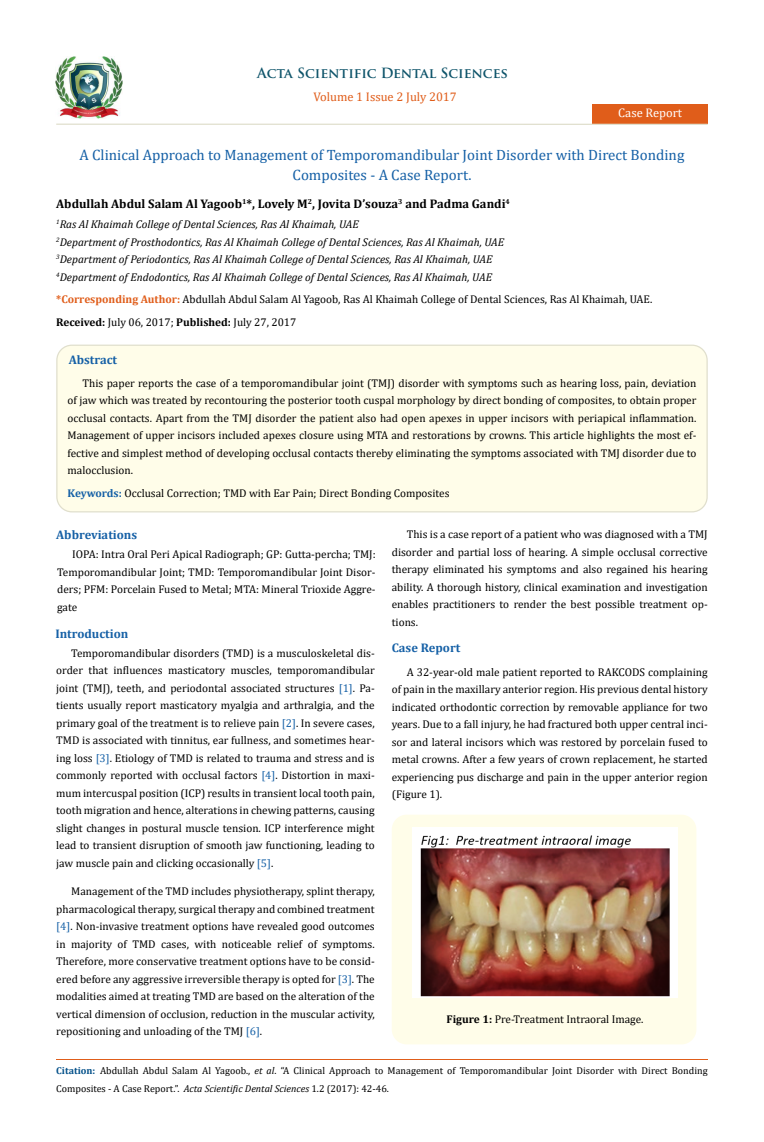
<style>
.page{position:relative;width:764px;height:1142px;background:#fff}
.page>*{position:absolute;margin:0;border:0;box-sizing:border-box;transform-origin:0 0}
.t1{font:15px/20px "Cambria";color:#1560a6;text-align:center}
.t2{font:700 13.75px "Trajan Pro";color:#0e546a}
.t3{font:700 12.5px "Cambria";color:#000}
.t4{font:700 12.5px "Cambria";color:#1560a6}
.t5{font:12.5px "Cambria";color:#e05d1a}
.t6{font:12.5px "Cambria";color:#fff}
.t7{font:11.25px/17.5px "Cambria";color:#000;text-align:justify}
.t8{font:italic 11.25px/17.5px "Cambria";color:#000}
.t9{font:10px/17.5px "Cambria";color:#000}
.s1{font-weight:700;color:#e05d1a}
.s2{font-weight:700}
.s3{font-weight:700;color:#1560a6}
.s4{color:#1560a6}
.s5{font-weight:700;color:#035089}
.s6{font-style:italic}
</style>
<div class="page">
<img style="left:56px;top:57px;width:66px;height:61px">
<div style="left:592px;top:104px;width:115px;height:19px;background:#e05d1a"></div>
<div style="left:57px;top:345px;width:650px;height:166px;background:#fffde9;border-radius:15px"></div>
<div style="left:56px;top:344px;width:652px;height:168px;border:1px solid #e0dfcd;border-radius:15px"></div>
<div style="left:392px;top:814px;width:304px;height:230px;background:#fffde9;border-radius:15px"></div>
<img style="left:412px;top:827px;width:265px;height:170px">
<hr style="left:56px;top:1058px;width:651px;height:1px;background:#e05d1a">
<hr style="left:56px;top:123px;width:651px;height:2px;background:#e0dfcd">
<p class="t2" style="left:257px;top:64px;width:252px">Acta Scientific Dental Sciences</p>
<p class="t5" style="left:313px;top:90px;width:145px">Volume 1 Issue 2 July 2017</p>
<p class="t6" style="left:618px;top:105px;width:65px">Case Report</p>
<h1 class="t1" style="left:80px;top:145px;width:606px">A Clinical Approach to Management of Temporomandibular Joint Disorder with Direct Bonding<br>Composites - A Case Report.</h1>
<p class="t3" style="left:56px;top:195px;width:455px">Abdullah Abdul Salam Al Yagoob<sup>1</sup>*, Lovely M<sup>2</sup>, Jovita D’souza<sup>3</sup> and Padma Gandi<sup>4</sup></p>
<p class="t8" style="left:56px;top:215px;width:449px"><sup>1</sup>Ras Al Khaimah College of Dental Sciences, Ras Al Khaimah, UAE<br><sup>2</sup>Department of Prosthodontics, Ras Al Khaimah College of Dental Sciences, Ras Al Khaimah, UAE <sup>3</sup>Department of Periodontics, Ras Al Khaimah College of Dental Sciences, Ras Al Khaimah, UAE <sup>4</sup>Department of Endodontics, Ras Al Khaimah College of Dental Sciences, Ras Al Khaimah, UAE</p>
<p class="t7" style="left:56px;top:290px;width:597px"><span class="s1">*Corresponding Author:</span> Abdullah Abdul Salam Al Yagoob, Ras Al Khaimah College of Dental Sciences, Ras Al Khaimah, UAE.</p>
<p class="t7" style="left:56px;top:313px;width:242px"><span class="s2">Received:</span> July 06, 2017; <span class="s2">Published:</span> July 27, 2017</p>
<p class="t4" style="left:69px;top:351px;width:50px">Abstract</p>
<p class="t7" style="left:68px;top:374px;width:630px;text-indent:15px">This paper reports the case of a temporomandibular joint (TMJ) disorder with symptoms such as hearing loss, pain, deviation of jaw which was treated by recontouring the posterior tooth cuspal morphology by direct bonding of composites, to obtain proper occlusal contacts. Apart from the TMJ disorder the patient also had open apexes in upper incisors with periapical inflammation.<br>Management of upper incisors included apexes closure using MTA and restorations by crowns. This article highlights the most ef&shy;fective and simplest method of developing occlusal contacts thereby eliminating the symptoms associated with TMJ disorder due to malocclusion.</p>
<p class="t7" style="left:68px;top:484px;width:383px"><span class="s3">Keywords:</span> Occlusal Correction; TMD with Ear Pain; Direct Bonding Composites</p>
<p class="t4" style="left:56px;top:526px;width:82px">Abbreviations</p>
<p class="t7" style="left:57px;top:545px;width:320px;text-indent:15px">IOPA: Intra Oral Peri Apical Radiograph; GP: Gutta-percha; TMJ:<br>Temporomandibular Joint; TMD: Temporomandibular Joint Disor&shy;ders; PFM: Porcelain Fused to Metal; MTA: Mineral Trioxide Aggre&shy;gate</p>
<p class="t7" style="left:392px;top:525px;width:317px;text-indent:15px">This is a case report of a patient who was diagnosed with a TMJ disorder and partial loss of hearing. A simple occlusal corrective therapy eliminated his symptoms and also regained his hearing ability. A thorough history, clinical examination and investigation enables practitioners to render the best possible treatment op&shy;tions.</p>
<p class="t4" style="left:392px;top:638px;width:70px">Case Report</p>
<p class="t7" style="left:392px;top:662px;width:317px;text-indent:15px">A 32-year-old male patient reported to RAKCODS complaining of pain in the maxillary anterior region. His previous dental history indicated orthodontic correction by removable appliance for two years. Due to a fall injury, he had fractured both upper central inci&shy;sor and lateral incisors which was restored by porcelain fused to metal crowns. After a few years of crown replacement, he started experiencing pus discharge and pain in the upper anterior region (Figure 1).</p>
<p class="t4" style="left:55px;top:625px;width:75px">Introduction</p>
<p class="t7" style="left:56px;top:644px;width:320px;text-indent:15px">Temporomandibular disorders (TMD) is a musculoskeletal dis&shy;order that influences masticatory muscles, temporomandibular joint (TMJ), teeth, and periodontal associated structures <span class="s4">[1]</span>. Pa&shy;tients usually report masticatory myalgia and arthralgia, and the primary goal of the treatment is to relieve pain <span class="s4">[2]</span>. In severe cases, TMD is associated with tinnitus, ear fullness, and sometimes hear&shy;ing loss <span class="s4">[3]</span>. Etiology of TMD is related to trauma and stress and is commonly reported with occlusal factors <span class="s4">[4]</span>. Distortion in maxi&shy;mum intercuspal position (ICP) results in transient local tooth pain, tooth migration and hence, alterations in chewing patterns, causing slight changes in postural muscle tension. ICP interference might lead to transient disruption of smooth jaw functioning, leading to jaw muscle pain and clicking occasionally <span class="s4">[5]</span>.</p>
<p class="t7" style="left:56px;top:882px;width:320px;text-indent:15px">Management of the TMD includes physiotherapy, splint therapy, pharmacological therapy, surgical therapy and combined treatment <span class="s4">[4]</span>. Non-invasive treatment options have revealed good outcomes in majority of TMD cases, with noticeable relief of symptoms.<br>Therefore, more conservative treatment options have to be consid&shy;ered before any aggressive irreversible therapy is opted for <span class="s4">[3]</span>. The modalities aimed at treating TMD are based on the alteration of the vertical dimension of occlusion, reduction in the muscular activity, repositioning and unloading of the TMJ <span class="s4">[6]</span>.</p>
<p class="t7" style="left:446px;top:1009px;width:198px"><span class="s2">Figure 1:</span> Pre-Treatment Intraoral Image.</p>
<p class="t9" style="left:56px;top:1061px;width:653px"><span class="s5">Citation:</span> Abdullah Abdul Salam Al Yagoob., <span class="s6">et al</span>. “A Clinical Approach to Management of Temporomandibular Joint Disorder with Direct Bonding<br>Composites - A Case Report.”. <span class="s6">Acta Scientific Dental Sciences</span> 1.2 (2017): 42-46.</p>
</div>
